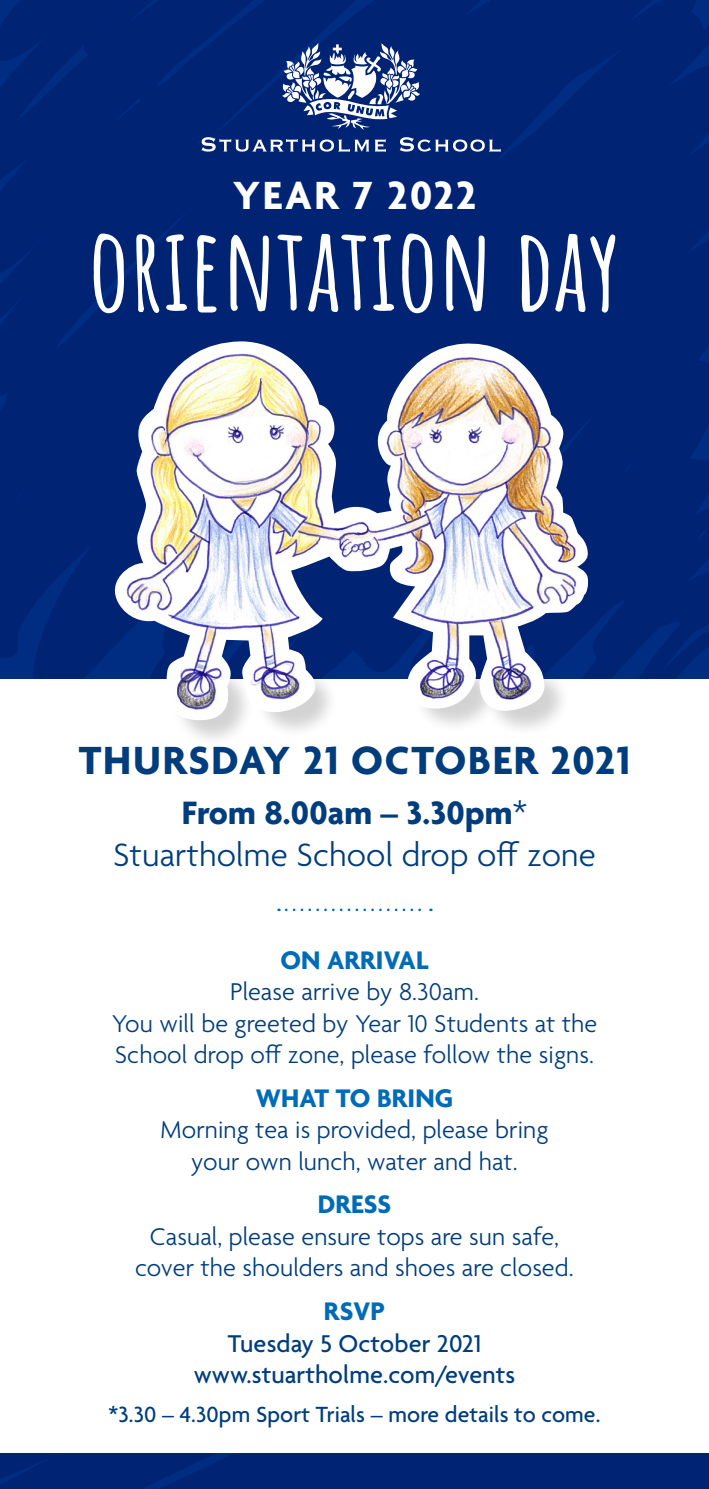
<style>
.page{position:relative;width:709px;height:1489px;background:#fff}
.page>*{position:absolute;margin:0;border:0;box-sizing:border-box;transform-origin:0 0}
.t1{font:700 115px "Amatic SC";color:#fff}
.t2{font:700 42.5px "Agenda";letter-spacing:.04em;color:#013d7d}
.t3{font:700 42.5px "Agenda";letter-spacing:.06em;color:#fff}
.t4{font:300 35px "Agenda";letter-spacing:.005em;color:#013d7d}
.t5{font:700 35px "Agenda";letter-spacing:.005em;color:#013d7d}
.t6{font:700 27.5px "Agenda";letter-spacing:.005em;color:#006bb6}
.t7{font:300 26.25px/31.5px "Agenda";letter-spacing:.005em;color:#013d7d;text-align:center}
.t8{font:500 26.25px "Agenda";letter-spacing:.005em;color:#013d7d}
.t9{font:500 23.75px "Agenda";letter-spacing:.005em;color:#013d7d}
.s1{font-weight:300}
</style>
<div class="page">
<div style="left:0;top:0;width:709px;height:679px;background:#002374"></div>
<svg style="left:286px;top:908px;width:145px;height:3px"></svg>
<svg style="left:282px;top:43px;width:138px;height:87px"></svg>
<svg style="left:201px;top:137px;width:168px;height:15px"></svg>
<svg style="left:375px;top:139px;width:11px;height:13px"></svg>
<svg style="left:400px;top:137px;width:101px;height:15px"></svg>
<div style="left:170px;top:663px;width:85px;height:84px;background:#231f20;opacity:.2"></div>
<div style="left:484px;top:664px;width:87px;height:73px;background:#231f20;opacity:.2"></div>
<div style="left:255px;top:666px;width:84px;height:72px;background:#231f20;opacity:.2"></div>
<div style="left:414px;top:661px;width:86px;height:73px;background:#fff"></div>
<img style="left:105px;top:339px;width:484px;height:385px">
<div style="left:0;top:1453px;width:709px;height:35px;background:#002374"></div>
<p class="t3" style="left:233px;top:173px;width:245px">YEAR 7 2022</p>
<p class="t1" style="left:88px;top:180px;width:534px">ORIENTATION DAY</p>
<p class="t2" style="left:79px;top:738px;width:553px">THURSDAY 21 OCTOBER 2021</p>
<p class="t5" style="left:182px;top:793px;width:346px">From 8.00am – 3.30pm<span class="s1">*</span></p>
<p class="t4" style="left:113px;top:835px;width:484px">Stuartholme School drop off zone</p>
<p class="t6" style="left:280px;top:944px;width:150px">ON ARRIVAL</p>
<p class="t7" style="left:112px;top:977px;width:487px">Please arrive by 8.30am.<br>You will be greeted by Year 10 Students at the<br>School drop off zone, please follow the signs.</p>
<p class="t6" style="left:256px;top:1083px;width:199px">WHAT TO BRING</p>
<p class="t7" style="left:160px;top:1115px;width:389px">Morning tea is provided, please bring your own lunch, water and hat.</p>
<p class="t6" style="left:318px;top:1189px;width:75px">DRESS</p>
<p class="t7" style="left:135px;top:1222px;width:440px">Casual, please ensure tops are sun safe, cover the shoulders and shoes are closed.</p>
<p class="t6" style="left:324px;top:1296px;width:63px">RSVP</p>
<p class="t8" style="left:228px;top:1328px;width:255px">Tuesday 5 October 2021</p>
<p class="t8" style="left:194px;top:1360px;width:323px">www.stuartholme.com/events</p>
<p class="t9" style="left:108px;top:1401px;width:493px">*3.30 – 4.30pm Sport Trials – more details to come.</p>
</div>
